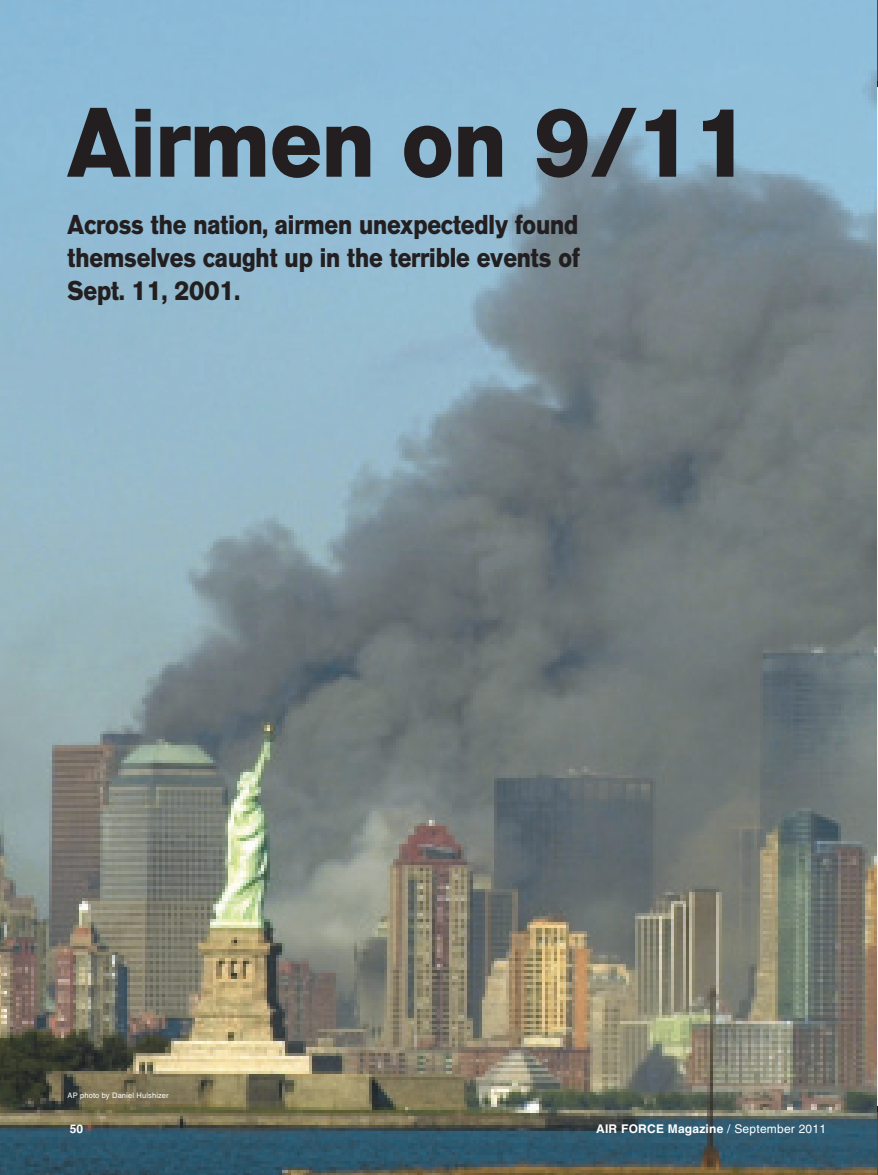
<style>
.page{position:relative;width:878px;height:1175px;background:#fff}
.page>*{position:absolute;margin:0;border:0;box-sizing:border-box;transform-origin:0 0}
.t1{font:700 97.5px "AG Old Face";color:#231f20;scale:.94 1}
.t2{font:700 27px/33px "AG Old Face";letter-spacing:-.005em;color:#231f20;text-align:justify;scale:.9 1}
.t3{font:700 12px "Helvetica";letter-spacing:.02em;color:#fff}
.t4{font:7.5px "Helvetica";letter-spacing:.02em;color:#fff}
.s1{font-weight:400}
</style>
<div class="page">
<img style="left:0;top:0;width:876px;height:1174px">
<h1 class="t1" style="left:68px;top:84px;width:729px">Airmen on 9/11</h1>
<p class="t2" style="left:68px;top:208px;width:570px">Across the nation, airmen unexpectedly found themselves caught up in the terrible events of Sept. 11, 2001.</p>
<p class="t4" style="left:68px;top:1091px;width:103px">AP photo by Daniel Hulshizer</p>
<p class="t3" style="left:70px;top:1121px;width:15px">50</p>
<p class="t3" style="left:596px;top:1121px;width:231px">AIR FORCE Magazine <span class="s1">/ September 2011</span></p>
</div>
